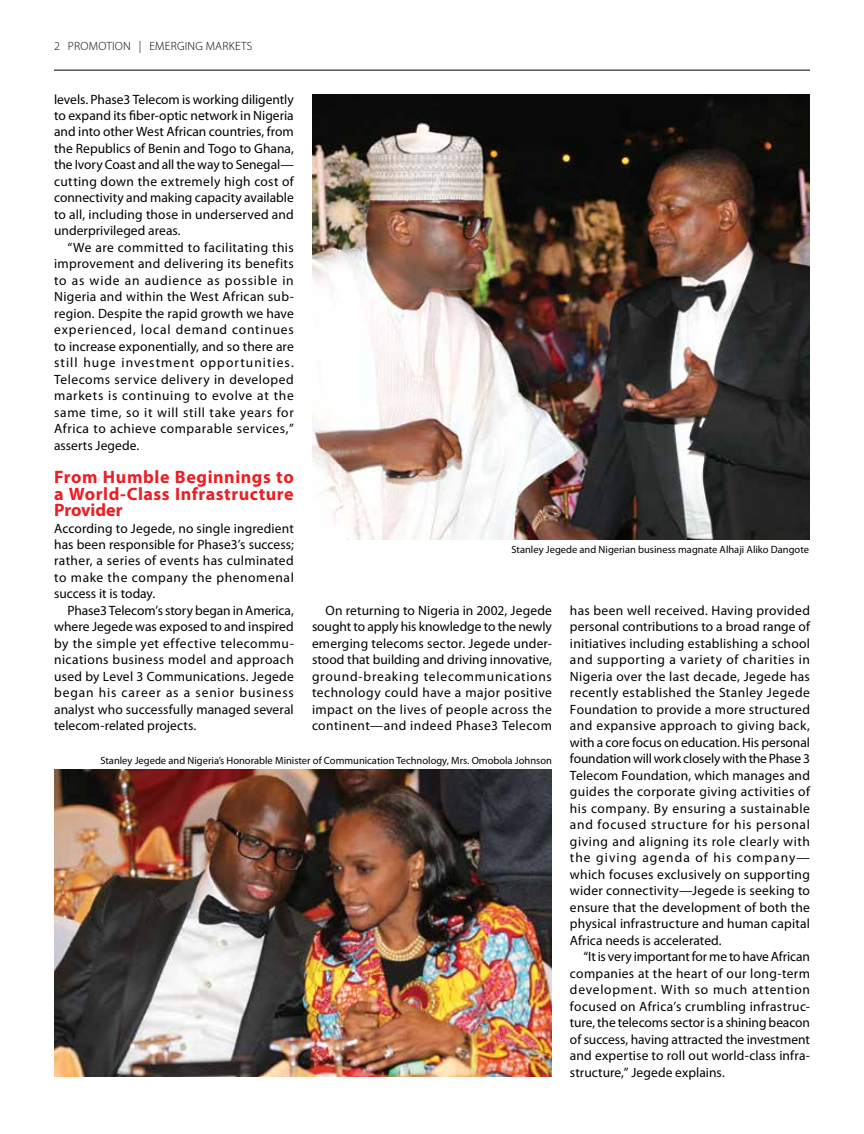
<style>
.page{position:relative;width:864px;height:1134px;background:#fff}
.page>*{position:absolute;margin:0;border:0;box-sizing:border-box;transform-origin:0 0}
.t1{font:700 18px/16.5px "Myriad Pro";letter-spacing:.03em;color:#ed1d24;text-align:justify}
.t2{font:13.5px/16.5px "Myriad Pro";letter-spacing:.01em;color:#000;text-align:justify}
.t3{font:300 12px "Myriad Pro";letter-spacing:.02em;color:#000}
.t4{font:10.5px "Myriad Pro";color:#000}
</style>
<div class="page">
<hr style="left:54px;top:70px;width:756px;height:1px;background:#000">
<img style="left:312px;top:94px;width:498px;height:446px">
<img style="left:54px;top:770px;width:498px;height:307px">
<p class="t3" style="left:54px;top:38px;width:200px">2 PROMOTION | EMERGING MARKETS</p>
<p class="t2" style="left:54px;top:91px;width:241px">levels. Phase3 Telecom is working diligently to expand its fiber-optic network in Nigeria and into other West African countries, from the Republics of Benin and Togo to Ghana, the Ivory Coast and all the way to Senegal— cutting down the extremely high cost of connectivity and making capacity available to all, including those in underserved and underprivileged areas.</p>
<p class="t2" style="left:54px;top:239px;width:241px;text-indent:14px">“We are committed to facilitating this improvement and delivering its benefits to as wide an audience as possible in Nigeria and within the West African sub&shy;region. Despite the rapid growth we have experienced, local demand continues to increase exponentially, and so there are still huge investment opportunities.<br>Telecoms service delivery in developed markets is continuing to evolve at the same time, so it will still take years for Africa to achieve comparable services,” asserts Jegede.</p>
<h1 class="t1" style="left:54px;top:468px;width:241px">From Humble Beginnings to a World-Class Infrastructure Provider</h1>
<p class="t2" style="left:54px;top:520px;width:241px">According to Jegede, no single ingredient has been responsible for Phase3’s success; rather, a series of events has culminated to make the company the phenomenal success it is today.</p>
<p class="t2" style="left:54px;top:602px;width:241px;text-indent:14px">Phase3 Telecom’s story began in America, where Jegede was exposed to and inspired by the simple yet effective telecommu&shy;nications business model and approach used by Level 3 Communications. Jegede began his career as a senior business analyst who successfully managed several telecom-related projects.</p>
<p class="t2" style="left:312px;top:602px;width:242px;text-indent:14px">On returning to Nigeria in 2002, Jegede sought to apply his knowledge to the newly emerging telecoms sector. Jegede under&shy;stood that building and driving innovative, ground-breaking telecommunications technology could have a major positive impact on the lives of people across the continent—and indeed Phase3 Telecom</p>
<p class="t2" style="left:570px;top:602px;width:242px">has been well received. Having provided personal contributions to a broad range of initiatives including establishing a school and supporting a variety of charities in Nigeria over the last decade, Jegede has recently established the Stanley Jegede Foundation to provide a more structured and expansive approach to giving back, with a core focus on education. His personal foundation will work closely with the Phase 3<br>Telecom Foundation, which manages and guides the corporate giving activities of his company. By ensuring a sustainable and focused structure for his personal giving and aligning its role clearly with the giving agenda of his company— which focuses exclusively on supporting wider connectivity—Jegede is seeking to ensure that the development of both the physical infrastructure and human capital Africa needs is accelerated.</p>
<p class="t2" style="left:570px;top:948px;width:242px;text-indent:14px">“It is very important for me to have African companies at the heart of our long-term development. With so much attention focused on Africa’s crumbling infrastruc&shy;ture, the telecoms sector is a shining beacon of success, having attracted the investment and expertise to roll out world-class infra&shy;structure,” Jegede explains.</p>
<p class="t4" style="left:511px;top:543px;width:299px">Stanley Jegede and Nigerian business magnate Alhaji Aliko Dangote</p>
<p class="t4" style="left:100px;top:754px;width:453px">Stanley Jegede and Nigeria’s Honorable Minister of Communication Technology, Mrs. Omobola Johnson</p>
</div>
